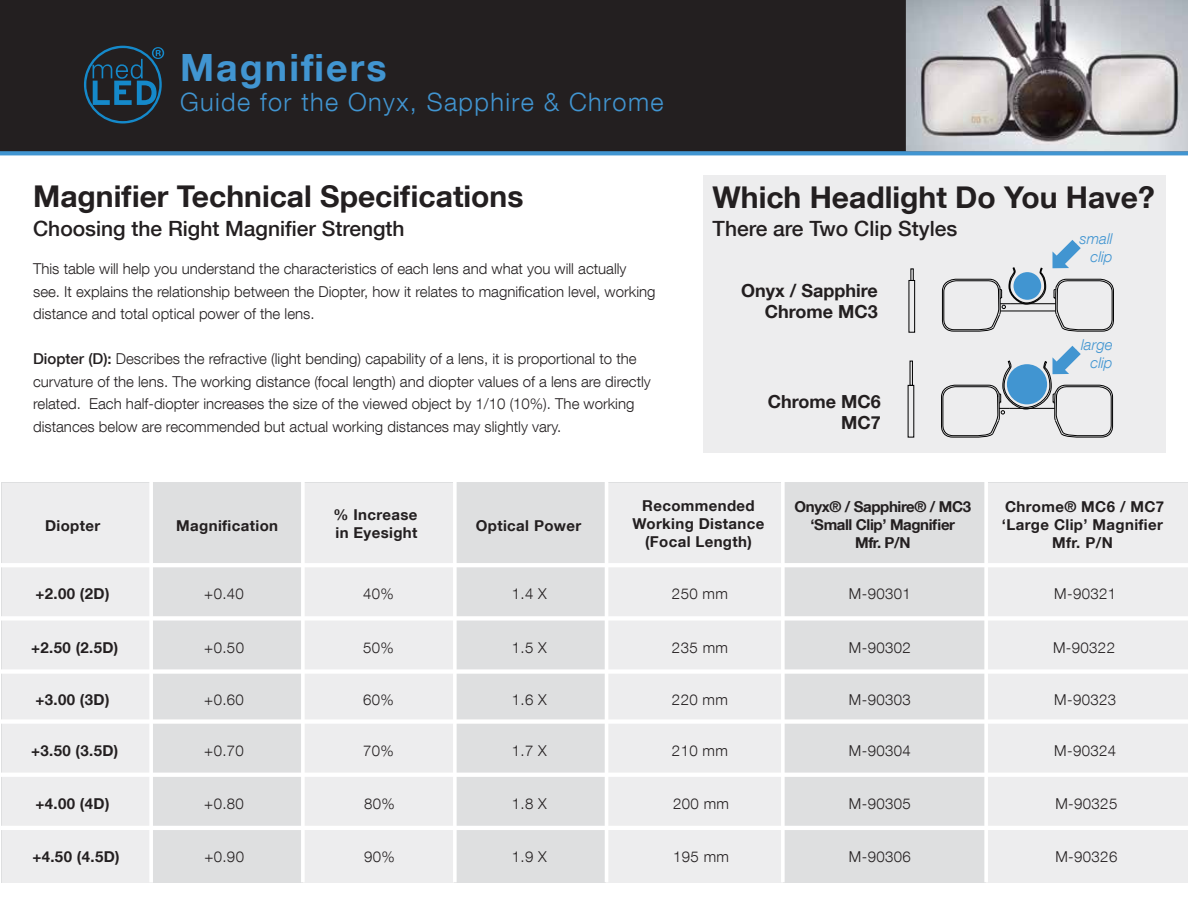
<style>
.page{position:relative;width:1188px;height:918px;background:#fff}
.page>*{position:absolute;margin:0;border:0;box-sizing:border-box;transform-origin:0 0}
.t1{font:700 37.65px "Helvetica Neue LT Com";letter-spacing:.055em;color:#4195d1}
.t2{font:700 30px "Helvetica Neue LT Com";color:#231f20}
.t3{font:300 25.35px "Helvetica Neue LT Com";letter-spacing:.055em;color:#4195d1}
.t4{font:500 21px "Helvetica Neue LT Com";color:#231f20}
.t5{font:700 18px/21px "Helvetica Neue LT Com";color:#231f20;text-align:right}
.t6{font:300 15px/22.5px "Helvetica Neue LT Com";color:#231f20}
.t7{font:700 15px/18px "Helvetica Neue LT Com";letter-spacing:.025em;color:#231f20;text-align:center}
.t8{font:700 15px/18px "Helvetica Neue LT Com";letter-spacing:-.025em;color:#231f20;text-align:center}
.t9{font:italic 300 15px/18px "Helvetica Neue LT Com";color:#4195d1;text-align:right}
.s1{font-weight:500}
</style>
<div class="page">
<div style="left:703px;top:176px;width:463px;height:277px;background:#ededee"></div>
<div style="left:2px;top:482px;width:1186px;height:401px;background:#dedfe0"></div>
<div style="left:2px;top:483px;width:150px;height:399px;background:#ededee"></div>
<div style="left:303px;top:483px;width:151px;height:399px;background:#ededee"></div>
<div style="left:607px;top:483px;width:176px;height:399px;background:#ededee"></div>
<div style="left:986px;top:483px;width:202px;height:399px;background:#ededee"></div>
<div style="left:0;top:669px;width:1188px;height:5px;background:#fff"></div>
<div style="left:0;top:616px;width:1188px;height:5px;background:#fff"></div>
<hr style="left:0;top:773px;width:1188px;height:4px;background:#fff">
<div style="left:0;top:719px;width:1188px;height:5px;background:#fff"></div>
<hr style="left:0;top:826px;width:1188px;height:4px;background:#fff">
<hr style="left:0;top:563px;width:1188px;height:4px;background:#fff">
<hr style="left:605px;top:474px;width:3px;height:408px;background:#fff">
<hr style="left:781px;top:474px;width:4px;height:408px;background:#fff">
<svg style="left:984px;top:614px;width:4px;height:268px"></svg>
<svg style="left:453px;top:482px;width:4px;height:400px;background:#fbfbfb"></svg>
<hr style="left:301px;top:474px;width:4px;height:408px;background:#fff">
<hr style="left:149px;top:474px;width:4px;height:408px;background:#fff">
<div style="left:910px;top:361px;width:3px;height:25px;border:1px solid #010101"></div>
<svg style="left:911px;top:269px;width:3px;height:11px"></svg>
<div style="left:909px;top:280px;width:6px;height:53px;border:1px solid #010101"></div>
<svg style="left:941px;top:240px;width:173px;height:374px"></svg>
<div style="left:1014px;top:272px;width:27px;height:28px;background:#4195d1;border-radius:50%"></div>
<div style="left:1007px;top:364px;width:40px;height:40px;background:#4195d1;border-radius:50%"></div>
<div style="left:0;top:0;width:1188px;height:153px;background:#231f20"></div>
<svg style="left:84px;top:46px;width:80px;height:77px"></svg>
<svg style="left:0;top:151px;width:1188px;height:4px;background:#4190c9"></svg>
<img style="left:906px;top:0;width:282px;height:151px">
<img style="left:963px;top:7px;width:158px;height:141px">
<h1 class="t1" style="left:180px;top:44px;width:208px">Magnifiers</h1>
<h3 class="t3" style="left:180px;top:87px;width:485px">Guide for the Onyx, Sapphire &amp; Chrome</h3>
<h2 class="t2" style="left:33px;top:177px;width:492px">Magnifier Technical Specifications</h2>
<h3 class="t4" style="left:33px;top:215px;width:373px">Choosing the Right Magnifier Strength</h3>
<p class="t6" style="left:33px;top:257px;width:624px">This table will help you understand the characteristics of each lens and what you will actually see. It explains the relationship between the Diopter, how it relates to magnification level, working distance and total optical power of the lens.</p>
<p class="t6" style="left:33px;top:347px;width:619px"><span class="s1">Diopter (D):</span> Describes the refractive (light bending) capability of a lens, it is proportional to the curvature of the lens. The working distance (focal length) and diopter values of a lens are directly related. Each half-diopter increases the size of the viewed object by 1/10 (10%). The working distances below are recommended but actual working distances may slightly vary.</p>
<h2 class="t2" style="left:713px;top:178px;width:444px">Which Headlight Do You Have?</h2>
<h3 class="t4" style="left:713px;top:216px;width:246px">There are Two Clip Styles</h3>
<p class="t9" style="left:1080px;top:229px;width:35px">small clip</p>
<p class="t5" style="left:741px;top:280px;width:138px">Onyx / Sapphire<br>Chrome MC3</p>
<p class="t5" style="left:768px;top:391px;width:115px">Chrome MC6<br>MC7</p>
<p class="t9" style="left:1081px;top:335px;width:33px">large clip</p>
<p class="t7" style="left:45px;top:516px;width:57px">Diopter</p>
<p class="t7" style="left:176px;top:516px;width:103px">Magnification</p>
<p class="t7" style="left:334px;top:505px;width:85px;text-align:left">% Increase in Eyesight</p>
<p class="t7" style="left:476px;top:516px;width:107px">Optical Power</p>
<p class="t7" style="left:632px;top:496px;width:133px">Recommended<br>Working Distance (Focal Length)</p>
<p class="t8" style="left:795px;top:497px;width:178px">Onyx® / Sapphire® / MC3 ‘Small Clip’ Magnifier<br>Mfr. P/N</p>
<p class="t7" style="left:1002px;top:498px;width:164px">Chrome® MC6 / MC7 ‘Large Clip’ Magnifier<br>Mfr. P/N</p>
<p class="t7" style="left:35px;top:585px;width:76px">+2.00 (2D)</p>
<p class="t6" style="left:204px;top:583px;width:41px">+0.40</p>
<p class="t6" style="left:363px;top:583px;width:32px">40%</p>
<p class="t6" style="left:512px;top:583px;width:37px">1.4 X</p>
<p class="t6" style="left:672px;top:583px;width:58px">250 mm</p>
<p class="t6" style="left:849px;top:583px;width:63px">M-90301</p>
<p class="t6" style="left:1054px;top:583px;width:63px">M-90321</p>
<p class="t7" style="left:31px;top:638px;width:89px">+2.50 (2.5D)</p>
<p class="t6" style="left:204px;top:636px;width:41px">+0.50</p>
<p class="t6" style="left:363px;top:636px;width:32px">50%</p>
<p class="t6" style="left:512px;top:636px;width:37px">1.5 X</p>
<p class="t6" style="left:672px;top:636px;width:58px">235 mm</p>
<p class="t6" style="left:849px;top:636px;width:63px">M-90302</p>
<p class="t6" style="left:1053px;top:636px;width:63px">M-90322</p>
<p class="t7" style="left:35px;top:690px;width:76px">+3.00 (3D)</p>
<p class="t6" style="left:204px;top:688px;width:41px">+0.60</p>
<p class="t6" style="left:363px;top:688px;width:32px">60%</p>
<p class="t6" style="left:512px;top:688px;width:37px">1.6 X</p>
<p class="t6" style="left:672px;top:688px;width:58px">220 mm</p>
<p class="t6" style="left:849px;top:688px;width:63px">M-90303</p>
<p class="t6" style="left:1054px;top:688px;width:63px">M-90323</p>
<p class="t7" style="left:31px;top:741px;width:89px">+3.50 (3.5D)</p>
<p class="t6" style="left:204px;top:739px;width:41px">+0.70</p>
<p class="t6" style="left:363px;top:739px;width:32px">70%</p>
<p class="t6" style="left:512px;top:739px;width:37px">1.7 X</p>
<p class="t6" style="left:672px;top:739px;width:58px">210 mm</p>
<p class="t6" style="left:849px;top:739px;width:63px">M-90304</p>
<p class="t6" style="left:1054px;top:739px;width:63px">M-90324</p>
<p class="t7" style="left:35px;top:794px;width:76px">+4.00 (4D)</p>
<p class="t6" style="left:204px;top:792px;width:41px">+0.80</p>
<p class="t6" style="left:364px;top:792px;width:32px">80%</p>
<p class="t6" style="left:512px;top:792px;width:37px">1.8 X</p>
<p class="t6" style="left:673px;top:792px;width:58px">200 mm</p>
<p class="t6" style="left:849px;top:792px;width:63px">M-90305</p>
<p class="t6" style="left:1055px;top:792px;width:63px">M-90325</p>
<p class="t7" style="left:32px;top:848px;width:89px">+4.50 (4.5D)</p>
<p class="t6" style="left:204px;top:846px;width:41px">+0.90</p>
<p class="t6" style="left:364px;top:846px;width:32px">90%</p>
<p class="t6" style="left:512px;top:846px;width:37px">1.9 X</p>
<p class="t6" style="left:673px;top:846px;width:58px">195 mm</p>
<p class="t6" style="left:849px;top:846px;width:63px">M-90306</p>
<p class="t6" style="left:1055px;top:846px;width:63px">M-90326</p>
</div>
